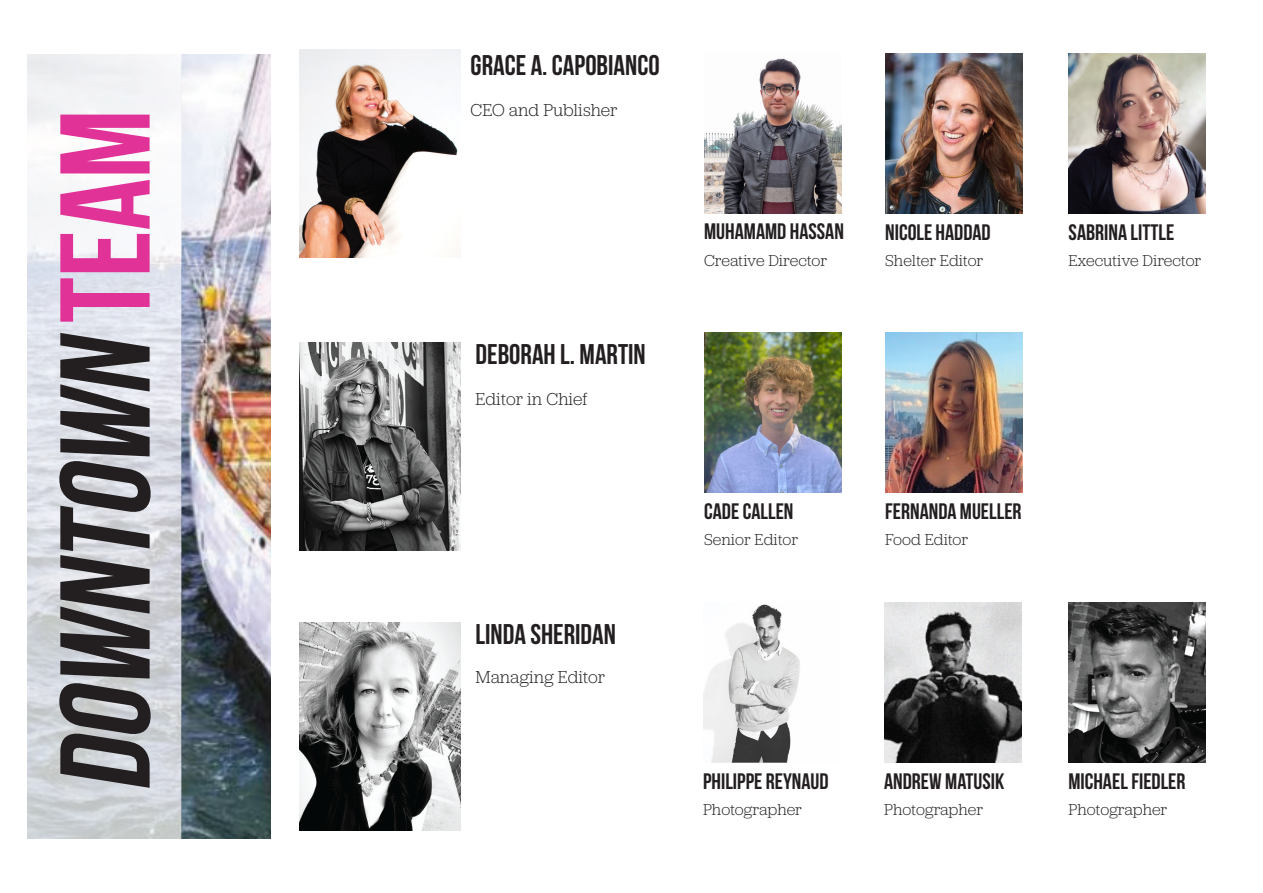
<style>
.page{position:relative;width:1263px;height:893px;background:#fff}
.page>*{position:absolute;margin:0;border:0;box-sizing:border-box;transform-origin:0 0}
.t1{font:italic 700 127.5px "Bebas Neue";color:#231f20}
.t2{font:700 28.5px "Bebas Neue";color:#231f20}
.t3{font:700 22.35px "Bebas Neue";color:#231f20}
.t4{font:300 18px "Jubilat";letter-spacing:-.005em;color:#231f20}
.t5{font:300 16.5px "Jubilat";letter-spacing:-.005em;color:#231f20}
.s1{font-style:normal;color:#e13297}
</style>
<div class="page">
<img style="left:182px;top:54px;width:89px;height:785px">
<svg style="left:27px;top:54px;width:155px;height:785px"></svg>
<img style="left:299px;top:342px;width:162px;height:209px">
<img style="left:299px;top:49px;width:162px;height:208px">
<img style="left:299px;top:623px;width:162px;height:208px">
<img style="left:704px;top:58px;width:138px;height:156px">
<img style="left:704px;top:332px;width:138px;height:160px">
<img style="left:703px;top:604px;width:97px;height:158px">
<img style="left:1068px;top:602px;width:138px;height:160px">
<img style="left:885px;top:54px;width:138px;height:160px">
<img style="left:885px;top:332px;width:138px;height:160px">
<img style="left:884px;top:602px;width:137px;height:160px">
<img style="left:1068px;top:54px;width:138px;height:160px">
<p class="t1" style="left:36px;top:793px;width:685px;rotate:-90deg">downtown <span class="s1">T E A M</span></p>
<p class="t2" style="left:471px;top:50px;width:191px">GRACE A. CAPOBIANCO</p>
<p class="t4" style="left:471px;top:99px;width:148px">CEO and Publisher</p>
<p class="t2" style="left:476px;top:338px;width:172px">DEBORAH L. MARTIN</p>
<p class="t4" style="left:476px;top:387px;width:113px">Editor in Chief</p>
<p class="t2" style="left:476px;top:618px;width:142px">LINDA SHERIDAN</p>
<p class="t4" style="left:476px;top:666px;width:131px">Managing Editor</p>
<p class="t3" style="left:704px;top:219px;width:141px">MUHAMAMD HASSAN</p>
<p class="t5" style="left:704px;top:250px;width:124px">Creative Director</p>
<p class="t3" style="left:885px;top:220px;width:107px">NICOLE HADDAD</p>
<p class="t5" style="left:885px;top:250px;width:100px">Shelter Editor</p>
<p class="t3" style="left:1069px;top:220px;width:107px">SABRINA LITTLE</p>
<p class="t5" style="left:1068px;top:250px;width:134px">Executive Director</p>
<p class="t3" style="left:704px;top:499px;width:91px">CADE CALLEN</p>
<p class="t5" style="left:704px;top:529px;width:95px">Senior Editor</p>
<p class="t3" style="left:885px;top:499px;width:138px">FERNANDA MUELLER</p>
<p class="t5" style="left:885px;top:529px;width:84px">Food Editor</p>
<p class="t3" style="left:703px;top:769px;width:127px">PHILIPPE REYNAUD</p>
<p class="t3" style="left:1068px;top:769px;width:119px">MICHAEL FIEDLER</p>
<p class="t3" style="left:884px;top:769px;width:122px">ANDREW MATUSIK</p>
<p class="t5" style="left:703px;top:799px;width:100px">Photographer</p>
<p class="t5" style="left:1068px;top:799px;width:100px">Photographer</p>
<p class="t5" style="left:884px;top:799px;width:100px">Photographer</p>
</div>
